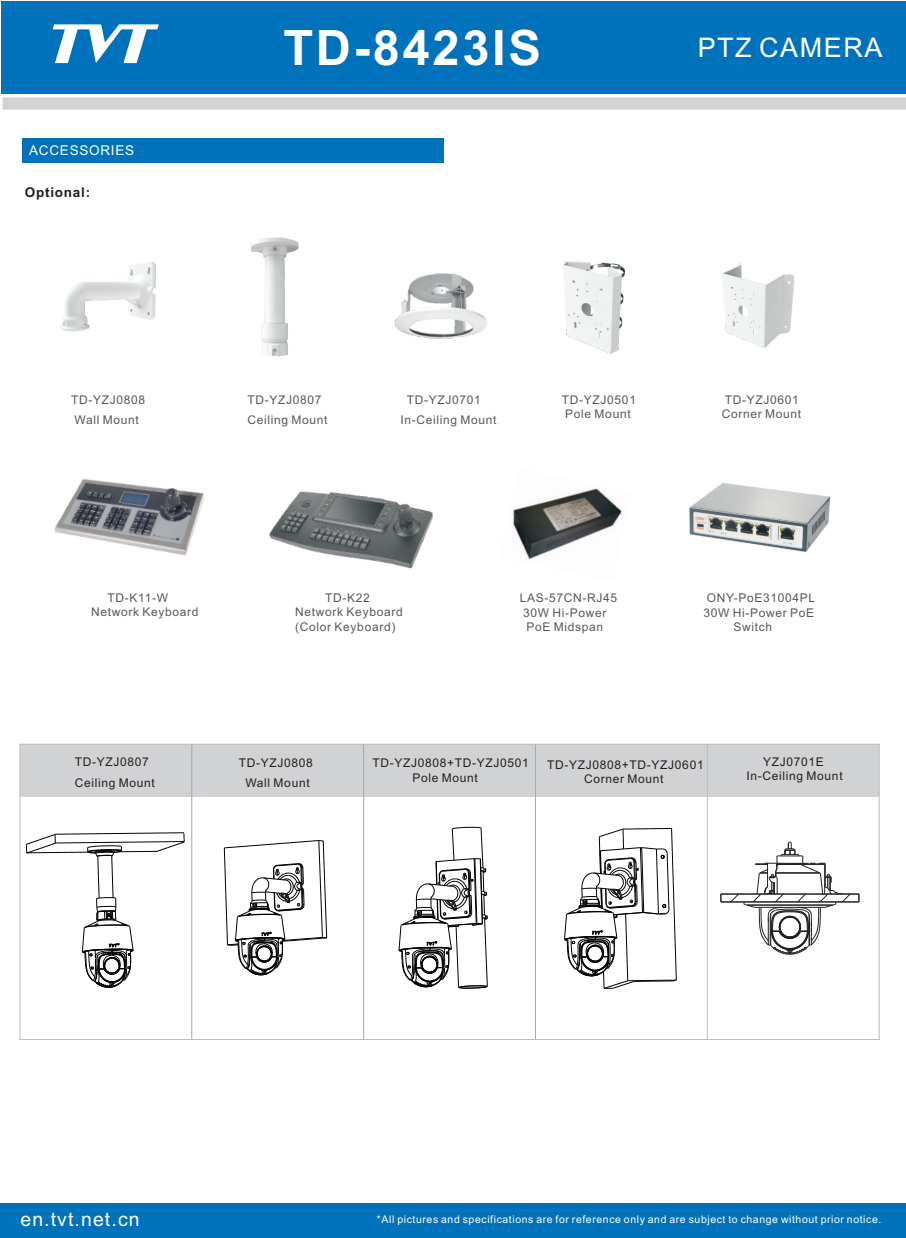
<style>
.page{position:relative;width:906px;height:1238px;background:#fff}
.page>*{position:absolute;margin:0;border:0;box-sizing:border-box;transform-origin:0 0}
.t1{font:700 48.75px "Arial";letter-spacing:.055em;color:#fff}
.t2{font:27px "Arial";letter-spacing:.055em;color:#fff}
.t3{font:19.5px "Arial";letter-spacing:.055em;color:#fff}
.t4{font:13.5px "Arial";letter-spacing:.055em;color:#fff}
.t5{font:700 13.5px "Arial";letter-spacing:.055em;color:#231f20}
.t6{font:12px/14.7px "Arial";letter-spacing:.055em;color:#57585a}
.t7{font:12px/14.7px "Arial";letter-spacing:.055em;color:#231f20}
.t8{font:10.5px "Arial";letter-spacing:.055em;color:#fff}
</style>
<div class="page">
<div style="left:2px;top:1px;width:904px;height:92px;background:#0072bc"></div>
<svg style="left:53px;top:24px;width:106px;height:39px"></svg>
<svg style="left:3px;top:97px;width:903px;height:13px;background:#d3d4d6"></svg>
<div style="left:22px;top:138px;width:422px;height:24px;background:#0072bc"></div>
<img style="left:563px;top:261px;width:62px;height:93px">
<img style="left:722px;top:263px;width:73px;height:85px">
<img style="left:250px;top:237px;width:49px;height:120px">
<img style="left:60px;top:262px;width:96px;height:70px">
<div style="left:20px;top:744px;width:172px;height:53px;background:#d1d2d4"></div>
<div style="left:192px;top:744px;width:172px;height:53px;background:#d1d2d4"></div>
<div style="left:364px;top:744px;width:171px;height:53px;background:#d1d2d4"></div>
<div style="left:535px;top:744px;width:172px;height:53px;background:#d1d2d4"></div>
<div style="left:707px;top:744px;width:172px;height:53px;background:#d1d2d4"></div>
<hr style="left:19px;top:743px;width:1px;height:296px;background:#bcbdc0">
<hr style="left:191px;top:743px;width:1px;height:296px;background:#a8a9ad">
<hr style="left:363px;top:743px;width:1px;height:296px;background:#a8a9ad">
<hr style="left:535px;top:743px;width:1px;height:296px;background:#a8a9ad">
<hr style="left:707px;top:743px;width:1px;height:296px;background:#bcbdc0">
<hr style="left:878px;top:743px;width:1px;height:296px;background:#bcbdc0">
<hr style="left:19px;top:1038px;width:860px;height:1px;background:#bcbdc0">
<hr style="left:19px;top:743px;width:860px;height:1px;background:#bcbdc0">
<svg style="left:399px;top:827px;width:89px;height:161px"></svg>
<svg style="left:564px;top:828px;width:113px;height:160px"></svg>
<svg style="left:25px;top:832px;width:160px;height:156px"></svg>
<svg style="left:224px;top:840px;width:103px;height:135px"></svg>
<img style="left:394px;top:273px;width:93px;height:66px">
<div style="left:0;top:1203px;width:906px;height:34px;background:#0072bc"></div>
<img style="left:54px;top:479px;width:150px;height:77px">
<img style="left:269px;top:491px;width:164px;height:78px">
<img style="left:689px;top:483px;width:141px;height:69px">
<img style="left:513px;top:488px;width:109px;height:72px">
<hr style="left:721px;top:901px;width:138px;height:1px;background:#231f20">
<hr style="left:721px;top:893px;width:138px;height:1px;background:#231f20">
<svg style="left:730px;top:841px;width:120px;height:113px"></svg>
<p class="t4" style="left:29px;top:145px;width:107px">ACCESSORIES</p>
<p class="t5" style="left:25px;top:187px;width:67px">Optional:</p>
<h1 class="t1" style="left:283px;top:30px;width:259px">TD-8423IS</h1>
<h2 class="t2" style="left:698px;top:37px;width:186px">PTZ CAMERA</h2>
<p class="t6" style="left:71px;top:390px;width:76px;line-height:20.1px">TD-YZJ0808<br>Wall Mount</p>
<p class="t6" style="left:248px;top:390px;width:82px;line-height:20.1px">TD-YZJ0807<br>Ceiling Mount</p>
<p class="t6" style="left:400px;top:390px;width:98px;line-height:20.1px;text-indent:6px">TD-YZJ0701<br>In-Ceiling Mount</p>
<p class="t6" style="left:721px;top:393px;width:81px">TD-YZJ0601<br>Corner Mount</p>
<p class="t6" style="left:562px;top:393px;width:76px">TD-YZJ0501<br>Pole Mount</p>
<p class="t6" style="left:91px;top:591px;width:109px;text-indent:16px">TD-K11-W<br>Network Keyboard</p>
<p class="t6" style="left:295px;top:591px;width:109px;text-indent:30px">TD-K22<br>Network Keyboard (Color Keyboard)</p>
<p class="t6" style="left:519px;top:591px;width:99px">LAS-57CN-RJ45<br>30W Hi-Power<br>PoE Midspan</p>
<p class="t6" style="left:707px;top:591px;width:110px">ONY-PoE31004PL</p>
<p class="t6" style="left:703px;top:606px;width:112px">30W Hi-Power PoE</p>
<p class="t6" style="left:733px;top:620px;width:40px">Switch</p>
<p class="t7" style="left:763px;top:755px;width:62px">YZJ0701E</p>
<p class="t7" style="left:75px;top:753px;width:82px;line-height:20.1px">TD-YZJ0807<br>Ceiling Mount</p>
<p class="t7" style="left:547px;top:758px;width:158px;text-align:center">TD-YZJ0808+TD-YZJ0601<br>Corner Mount</p>
<p class="t7" style="left:746px;top:770px;width:98px">In-Ceiling Mount</p>
<p class="t7" style="left:239px;top:753px;width:76px;line-height:20.1px;text-align:center">TD-YZJ0808<br>Wall Mount</p>
<p class="t7" style="left:412px;top:756px;width:118px;text-indent:-40px">TD-YZJ0808+TD-YZJ0501<br>Pole Mount</p>
<h3 class="t3" style="left:20px;top:1211px;width:121px">en.tvt.net.cn</h3>
<p class="t8" style="left:377px;top:1215px;width:506px">*All pictures and specifications are for reference only and are subject to change without prior notice.</p>
</div>
